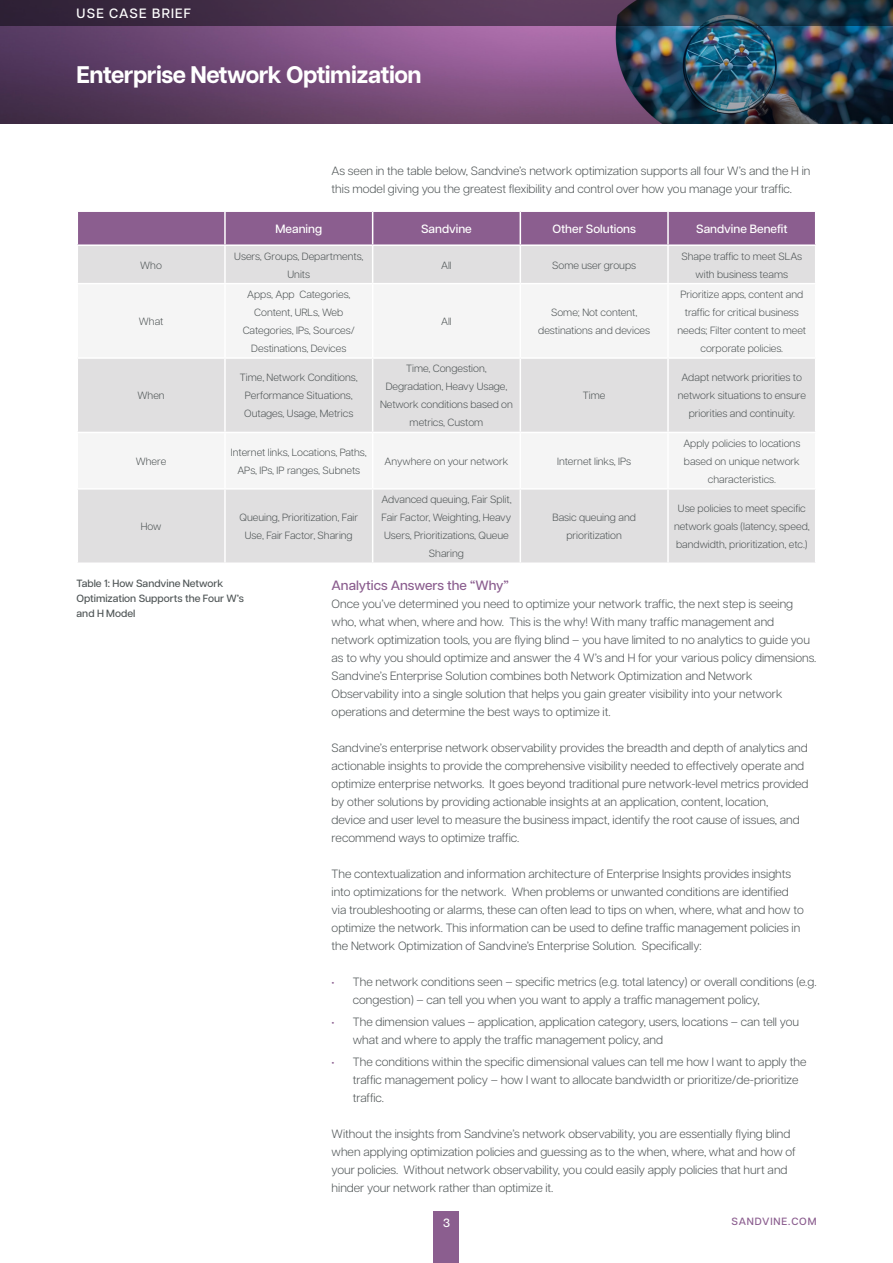
<style>
.page{position:relative;width:893px;height:1263px;background:#fff}
.page>*{position:absolute;margin:0;border:0;box-sizing:border-box;transform-origin:0 0}
.t1{font:700 24px "Articulat CF";letter-spacing:-.02em;color:#fff}
.t2{font:500 13.5px "Articulat CF";color:#8b5e8f}
.t3{font:500 13.5px "Articulat CF";letter-spacing:.09em;color:#fff}
.t4{font:300 12px/18px "Articulat CF";color:#505657}
.t5{font:500 12px "Articulat CF";color:#fff}
.t6{font:300 10.5px/18px "Articulat CF";color:#505657;text-align:center}
.t7{font:500 10.5px/15px "Articulat CF";color:#505657}
.t8{font:500 10.5px "Articulat CF";letter-spacing:.08em;color:#8b5e8f}
.s1{color:#8b5e8f}
</style>
<div class="page">
<div style="left:434px;top:1212px;width:25px;height:51px;background:#8b5e8f"></div>
<img style="left:0;top:26px;width:893px;height:97px">
<svg style="left:0;top:0;width:893px;height:26px;background:#3c344c"></svg>
<div style="left:78px;top:212px;width:737px;height:32px;background:#8b5e8f"></div>
<div style="left:78px;top:246px;width:737px;height:316px;background:#e0dfe0"></div>
<svg style="left:78px;top:284px;width:737px;height:204px;fill:#f5f5f5"></svg>
<hr style="left:224px;top:212px;width:2px;height:32px;background:#fff">
<hr style="left:224px;top:246px;width:2px;height:37px;background:#fff">
<hr style="left:77px;top:283px;width:148px;height:1px;background:#fff">
<hr style="left:225px;top:283px;width:148px;height:1px;background:#fff">
<hr style="left:224px;top:284px;width:2px;height:73px;background:#fff">
<hr style="left:373px;top:283px;width:147px;height:1px;background:#fff">
<hr style="left:520px;top:283px;width:148px;height:1px;background:#fff">
<hr style="left:668px;top:283px;width:148px;height:1px;background:#fff">
<hr style="left:77px;top:357px;width:148px;height:2px;background:#fff">
<hr style="left:225px;top:357px;width:148px;height:2px;background:#fff">
<hr style="left:224px;top:359px;width:2px;height:73px;background:#fff">
<hr style="left:373px;top:357px;width:147px;height:2px;background:#fff">
<hr style="left:520px;top:357px;width:148px;height:2px;background:#fff">
<hr style="left:668px;top:357px;width:148px;height:2px;background:#fff">
<hr style="left:77px;top:432px;width:148px;height:1px;background:#fff">
<hr style="left:225px;top:432px;width:148px;height:1px;background:#fff">
<hr style="left:224px;top:433px;width:2px;height:55px;background:#fff">
<hr style="left:373px;top:432px;width:147px;height:1px;background:#fff">
<hr style="left:520px;top:432px;width:148px;height:1px;background:#fff">
<hr style="left:668px;top:432px;width:148px;height:1px;background:#fff">
<hr style="left:77px;top:488px;width:148px;height:2px;background:#fff">
<hr style="left:225px;top:488px;width:148px;height:2px;background:#fff">
<hr style="left:224px;top:490px;width:2px;height:72px;background:#fff">
<hr style="left:373px;top:488px;width:147px;height:2px;background:#fff">
<hr style="left:520px;top:488px;width:148px;height:2px;background:#fff">
<hr style="left:668px;top:488px;width:148px;height:2px;background:#fff">
<hr style="left:372px;top:212px;width:1px;height:32px;background:#fff">
<hr style="left:520px;top:212px;width:1px;height:32px;background:#fff">
<hr style="left:667px;top:212px;width:2px;height:32px;background:#fff">
<hr style="left:372px;top:246px;width:1px;height:37px;background:#fff">
<hr style="left:520px;top:246px;width:1px;height:37px;background:#fff">
<hr style="left:667px;top:246px;width:2px;height:37px;background:#fff">
<hr style="left:372px;top:284px;width:1px;height:73px;background:#fff">
<hr style="left:520px;top:284px;width:1px;height:73px;background:#fff">
<hr style="left:667px;top:284px;width:2px;height:73px;background:#fff">
<hr style="left:372px;top:359px;width:1px;height:73px;background:#fff">
<hr style="left:520px;top:359px;width:1px;height:73px;background:#fff">
<hr style="left:667px;top:359px;width:2px;height:73px;background:#fff">
<hr style="left:372px;top:433px;width:1px;height:55px;background:#fff">
<hr style="left:520px;top:433px;width:1px;height:55px;background:#fff">
<hr style="left:667px;top:433px;width:2px;height:55px;background:#fff">
<hr style="left:372px;top:490px;width:1px;height:72px;background:#fff">
<hr style="left:520px;top:490px;width:1px;height:72px;background:#fff">
<hr style="left:667px;top:490px;width:2px;height:72px;background:#fff">
<p class="t3" style="left:77px;top:4px;width:116px">USE CASE BRIEF</p>
<h1 class="t1" style="left:77px;top:57px;width:347px">Enterprise Network Optimization</h1>
<p class="t4" style="left:332px;top:161px;width:480px">As seen in the table below, Sandvine’s network optimization supports all four W’s and the H in this model giving you the greatest flexibility and control over how you manage your traffic.</p>
<p class="t5" style="left:275px;top:220px;width:48px">Meaning</p>
<p class="t5" style="left:421px;top:220px;width:52px">Sandvine</p>
<p class="t5" style="left:552px;top:220px;width:85px">Other Solutions</p>
<p class="t5" style="left:696px;top:220px;width:93px">Sandvine Benefit</p>
<p class="t6" style="left:140px;top:255px;width:23px">Who</p>
<p class="t6" style="left:234px;top:246px;width:131px">Users, Groups, Departments,<br>Units</p>
<p class="t6" style="left:441px;top:255px;width:12px">All</p>
<p class="t6" style="left:552px;top:255px;width:85px">Some user groups</p>
<p class="t6" style="left:681px;top:246px;width:122px">Shape traffic to meet SLAs with business teams</p>
<p class="t6" style="left:139px;top:312px;width:26px">What</p>
<p class="t6" style="left:677px;top:285px;width:130px">Prioritize apps, content and traffic for critical business needs; Filter content to meet corporate policies.</p>
<p class="t6" style="left:243px;top:285px;width:114px">Apps, App Categories,<br>Content, URLs, Web<br>Categories, IPs, Sources/<br>Destinations, Devices</p>
<p class="t6" style="left:441px;top:312px;width:12px">All</p>
<p class="t6" style="left:538px;top:303px;width:113px">Some; Not content, destinations and devices</p>
<p class="t6" style="left:138px;top:386px;width:29px">When</p>
<p class="t6" style="left:240px;top:368px;width:119px">Time, Network Conditions,<br>Performance Situations,<br>Outages, Usage, Metrics</p>
<p class="t6" style="left:380px;top:359px;width:134px">Time, Congestion,<br>Degradation, Heavy Usage,<br>Network conditions based on metrics, Custom</p>
<p class="t6" style="left:583px;top:386px;width:24px">Time</p>
<p class="t6" style="left:136px;top:451px;width:32px">Where</p>
<p class="t6" style="left:231px;top:442px;width:137px">Internet links, Locations, Paths,<br>APs, IPs, IP ranges, Subnets</p>
<p class="t6" style="left:385px;top:451px;width:125px">Anywhere on your network</p>
<p class="t6" style="left:557px;top:451px;width:75px">Internet links, IPs</p>
<p class="t6" style="left:678px;top:368px;width:130px">Adapt network priorities to network situations to ensure priorities and continuity.</p>
<p class="t6" style="left:683px;top:433px;width:119px">Apply policies to locations based on unique network characteristics.</p>
<p class="t6" style="left:141px;top:517px;width:22px">How</p>
<p class="t6" style="left:240px;top:508px;width:120px">Queuing, Prioritization, Fair<br>Use, Fair Factor, Sharing</p>
<p class="t6" style="left:381px;top:490px;width:132px">Advanced queuing, Fair Split,<br>Fair Factor, Weighting, Heavy<br>Users, Prioritizations, Queue<br>Sharing</p>
<p class="t6" style="left:552px;top:508px;width:85px">Basic queuing and prioritization</p>
<p class="t6" style="left:674px;top:499px;width:137px">Use policies to meet specific network goals (latency, speed, bandwidth, prioritization, etc.)</p>
<p class="t7" style="left:77px;top:575px;width:169px">Table 1: How Sandvine Network<br>Optimization Supports the Four W’s and H Model</p>
<p class="t2" style="left:332px;top:575px;width:179px">Analytics Answers the “Why”</p>
<p class="t4" style="left:332px;top:593px;width:486px">Once you’ve determined you need to optimize your network traffic, the next step is seeing who, what when, where and how. This is the why! With many traffic management and network optimization tools, you are flying blind – you have limited to no analytics to guide you as to why you should optimize and answer the 4 W’s and H for your various policy dimensions.<br>Sandvine’s Enterprise Solution combines both Network Optimization and Network Observability into a single solution that helps you gain greater visibility into your network operations and determine the best ways to optimize it.</p>
<p class="t4" style="left:332px;top:737px;width:478px">Sandvine’s enterprise network observability provides the breadth and depth of analytics and actionable insights to provide the comprehensive visibility needed to effectively operate and optimize enterprise networks. It goes beyond traditional pure network-level metrics provided by other solutions by providing actionable insights at an application, content, location,<br>device and user level to measure the business impact, identify the root cause of issues, and recommend ways to optimize traffic.</p>
<p class="t4" style="left:332px;top:863px;width:474px">The contextualization and information architecture of Enterprise Insights provides insights into optimizations for the network. When problems or unwanted conditions are identified via troubleshooting or alarms, these can often lead to tips on when, where, what and how to optimize the network. This information can be used to define traffic management policies in the Network Optimization of Sandvine’s Enterprise Solution. Specifically:</p>
<p class="t4" style="left:353px;top:971px;width:465px;text-indent:-21px"><span class="s1">•</span> The network conditions seen – specific metrics (e.g. total latency) or overall conditions (e.g. congestion) – can tell you when you want to apply a traffic management policy,</p>
<p class="t4" style="left:353px;top:1012px;width:448px;text-indent:-21px"><span class="s1">•</span> The dimension values – application, application category, users, locations – can tell you what and where to apply the traffic management policy, and</p>
<p class="t4" style="left:353px;top:1052px;width:455px;text-indent:-21px"><span class="s1">•</span> The conditions within the specific dimensional values can tell me how I want to apply the traffic management policy – how I want to allocate bandwidth or prioritize/de-prioritize traffic.</p>
<p class="t4" style="left:332px;top:1124px;width:466px">Without the insights from Sandvine’s network observability, you are essentially flying blind when applying optimization policies and guessing as to the when, where, what and how of your policies. Without network observability, you could easily apply policies that hurt and hinder your network rather than optimize it.</p>
<p class="t5" style="left:443px;top:1214px;width:8px">3</p>
<p class="t8" style="left:732px;top:1213px;width:86px">SANDVINE.COM</p>
</div>
